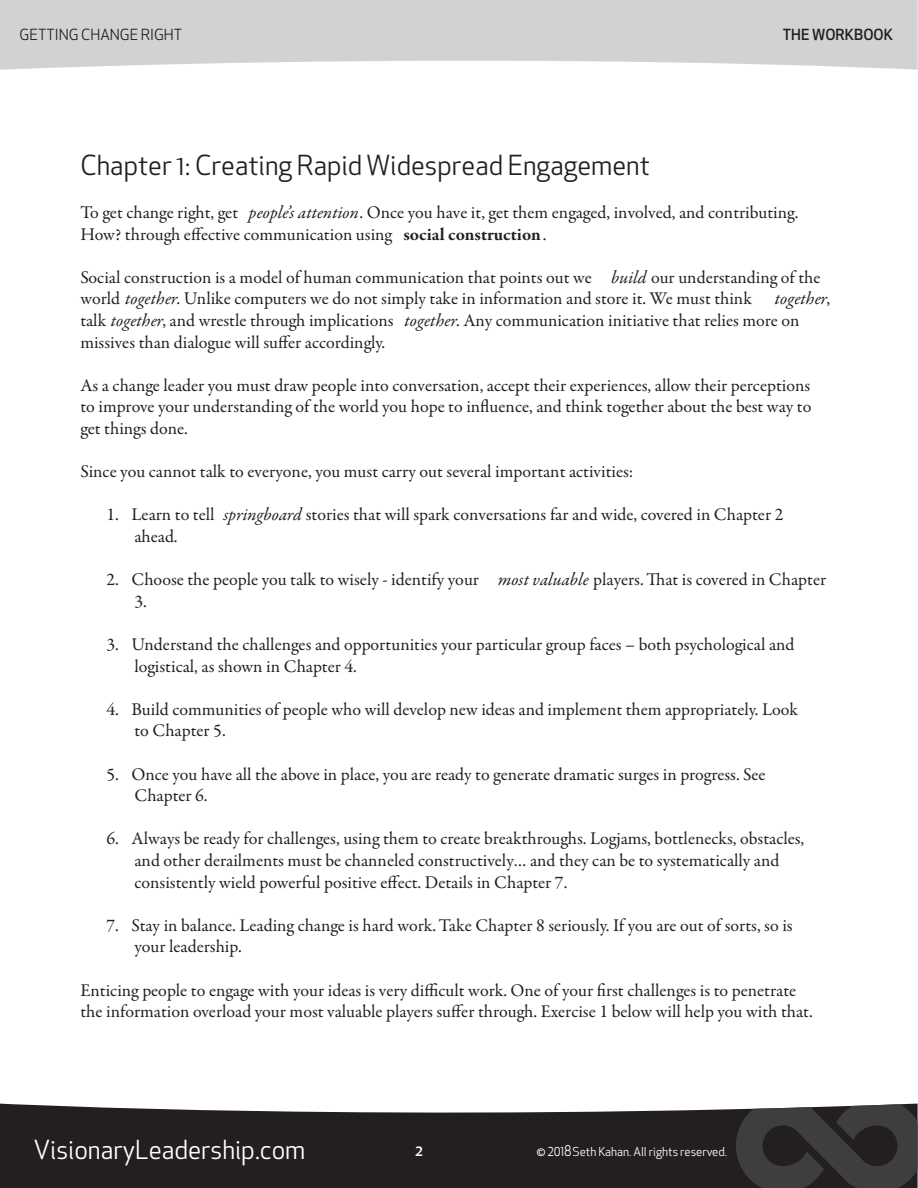
<style>
.page{position:relative;width:918px;height:1188px;background:#fff}
.page>*{position:absolute;margin:0;border:0;box-sizing:border-box;transform-origin:0 0}
.t1{font:27px "Apex New";color:#231f20}
.t2{font:25.65px "Apex New";color:#fff}
.t3{font:18px/21.6px "Garamond Premr Pro";color:#231f20}
.t4{font:15px "Apex New";color:#231f20}
.t5{font:500 15px "Apex New";color:#231f20}
.t6{font:500 15px "Apex New";color:#fff}
.t7{font:12px "Apex New";color:#fff}
.s1{font-style:italic}
.s2{font-weight:700}
.s3{font-size:14.4px}
</style>
<div class="page">
<svg style="left:0;top:1104px;width:736px;height:84px;fill:#231f20"></svg>
<svg style="left:736px;top:1104px;width:182px;height:84px"></svg>
<svg style="left:0;top:0;width:918px;height:70px;fill:#d1d2d4"></svg>
<p class="t4" style="left:20px;top:25px;width:164px">GETTING CHANGE RIGHT</p>
<p class="t5" style="left:783px;top:24px;width:112px">THE WORKBOOK</p>
<h1 class="t1" style="left:80px;top:148px;width:571px">Chapter 1: Creating Rapid Widespread Engagement</h1>
<p class="t3" style="left:80px;top:202px;width:720px">To get change right, get <span class="s1">people’s attention</span>. Once you have it, get them engaged, involved, and contributing.<br>How? through effective communication using <span class="s2">social construction</span>.</p>
<p class="t3" style="left:80px;top:267px;width:742px">Social construction is a model of human communication that points out we <span class="s1">build</span> our understanding of the world <span class="s1">together</span>. Unlike computers we do not simply take in information and store it. We must think</p>
<p class="t3" style="left:80px;top:288px;width:751px;text-indent:694px"><span class="s1">together</span>, talk <span class="s1">together</span>, and wrestle through implications <span class="s1">together</span>. Any communication initiative that relies more on missives than dialogue will suffer accordingly.</p>
<p class="t3" style="left:80px;top:375px;width:733px;text-align:justify">As a change leader you must draw people into conversation, accept their experiences, allow their perceptions to improve your understanding of the world you hope to influence, and think together about the best way to get things done.</p>
<p class="t3" style="left:80px;top:461px;width:555px">Since you cannot talk to everyone, you must carry out several important activities:</p>
<p class="t3" style="left:134px;top:504px;width:651px;text-indent:-28px">1. Learn to tell <span class="s1">springboard</span> stories that will spark conversations far and wide, covered in Chapter 2 ahead.</p>
<p class="t3" style="left:134px;top:569px;width:693px;text-indent:-28px">2. Choose the people you talk to wisely - identify your <span class="s1">most valuable</span> players.That is covered in Chapter<br>3.</p>
<p class="t3" style="left:134px;top:634px;width:662px;text-indent:-28px">3. Understand the challenges and opportunities your particular group faces – both psychological and logistical, as shown in Chapter 4.</p>
<p class="t3" style="left:134px;top:699px;width:665px;text-indent:-28px">4. Build communities of people who will develop new ideas and implement them appropriately. Look to Chapter 5.</p>
<p class="t3" style="left:134px;top:764px;width:633px;text-indent:-28px">5. Once you have all the above in place, you are ready to generate dramatic surges in progress. See<br>Chapter 6.</p>
<p class="t3" style="left:134px;top:828px;width:671px;text-indent:-28px">6. Always be ready for challenges, using them to create breakthroughs. Logjams, bottlenecks, obstacles, and other derailments must be channeled constructively… and they can be to systematically and consistently wield powerful positive effect. Details in Chapter 7.</p>
<p class="t3" style="left:135px;top:915px;width:660px;text-indent:-28px">7. Stay in balance. Leading change is hard work.Take Chapter 8 seriously. If you are out of sorts, so is your leadership.</p>
<p class="t3" style="left:81px;top:980px;width:734px">Enticing people to engage with your ideas is very difficult work. One of your first challenges is to penetrate the information overload your most valuable players suffer through. Exercise 1 below will help you with that.</p>
<h2 class="t2" style="left:34px;top:1133px;width:273px">VisionaryLeadership.com</h2>
<p class="t6" style="left:415px;top:1140px;width:9px">2</p>
<p class="t7" style="left:537px;top:1144px;width:192px">© <span class="s3">2018</span> Seth Kahan. All rights reserved.</p>
</div>
